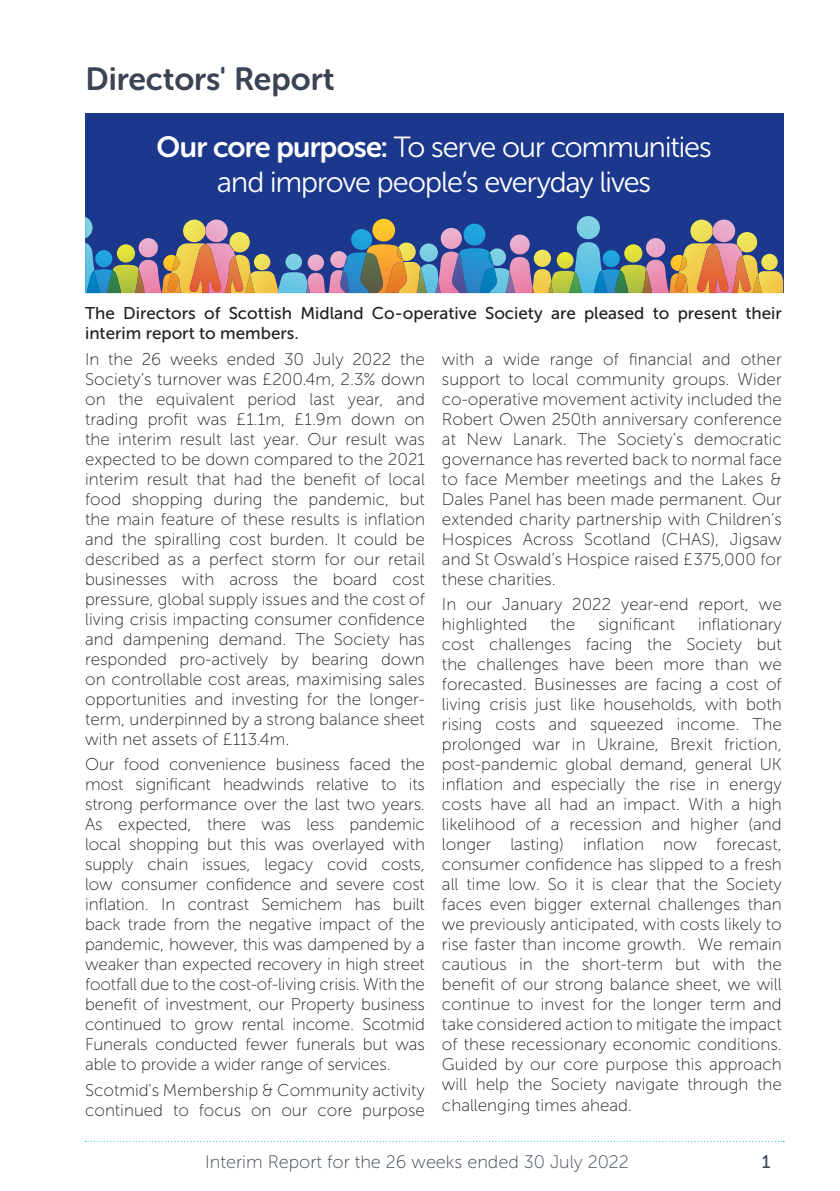
<style>
.page{position:relative;width:840px;height:1191px;background:#fff}
.page>*{position:absolute;margin:0;border:0;box-sizing:border-box;transform-origin:0 0}
.t1{font:32px "Museo Sans Rounded 700";color:#3a4452}
.t2{font:29px/35px "Museo Sans Rounded 300";letter-spacing:-.035em;color:#fff;text-align:center}
.t3{font:18px "Museo Sans 100";color:#3a4452}
.t4{font:18px "Museo Sans 500";color:#3a4452}
.Main_Paragraphs__OpS{font:17px/20px "Museo Sans 100";color:#231f20;text-align:justify}
.Main_Paragraphs__OpS-2{font:17px/20px "Museo Sans 500";color:#231f20}
.s1{font-family:"Museo Sans Rounded 700"}
</style>
<div class="page">
<svg style="left:85px;top:1140px;width:697px;height:1px"></svg>
<div style="left:85px;top:113px;width:697px;height:180px;background:#1b388c"></div>
<svg style="left:85px;top:216px;width:697px;height:77px"></svg>
<img style="left:614px;top:270px;width:14px;height:23px">
<img style="left:593px;top:270px;width:14px;height:23px">
<h1 class="t1" style="left:86px;top:61px;width:250px">Directors' Report</h1>
<p class="t2" style="left:156px;top:130px;width:556px"><span class="s1">Our core purpose:</span> To serve our communities and improve people’s everyday lives</p>
<p class="Main_Paragraphs__OpS-2" style="left:85px;top:303px;width:697px">The Directors of Scottish Midland Co-operative Society are pleased to present their interim report to members.</p>
<p class="Main_Paragraphs__OpS" style="left:85px;top:349px;width:341px">In the 26 weeks ended 30 July 2022 the Society’s turnover was £200.4m, 2.3% down on the equivalent period last year, and trading profit was £1.1m, £1.9m down on the interim result last year. Our result was expected to be down compared to the 2021 interim result that had the benefit of local food shopping during the pandemic, but the main feature of these results is inflation and the spiralling cost burden. It could be described as a perfect storm for our retail businesses with across the board cost pressure, global supply issues and the cost of living crisis impacting consumer confidence and dampening demand. The Society has responded pro-actively by bearing down on controllable cost areas, maximising sales opportunities and investing for the longer&shy;term, underpinned by a strong balance sheet with net assets of £113.4m.</p>
<p class="Main_Paragraphs__OpS" style="left:85px;top:754px;width:341px">Our food convenience business faced the most significant headwinds relative to its strong performance over the last two years.<br>As expected, there was less pandemic local shopping but this was overlayed with supply chain issues, legacy covid costs, low consumer confidence and severe cost inflation. In contrast Semichem has built back trade from the negative impact of the pandemic, however, this was dampened by a weaker than expected recovery in high street footfall due to the cost-of-living crisis. With the benefit of investment, our Property business continued to grow rental income. Scotmid Funerals conducted fewer funerals but was able to provide a wider range of services.</p>
<p class="Main_Paragraphs__OpS" style="left:85px;top:1080px;width:341px">Scotmid's Membership &amp; Community activity continued to focus on our core purpose</p>
<p class="Main_Paragraphs__OpS" style="left:441px;top:349px;width:341px">with a wide range of financial and other support to local community groups. Wider co-operative movement activity included the Robert Owen 250th anniversary conference at New Lanark. The Society’s democratic governance has reverted back to normal face to face Member meetings and the Lakes &amp; Dales Panel has been made permanent. Our extended charity partnership with Children’s Hospices Across Scotland (CHAS), Jigsaw and St Oswald’s Hospice raised £375,000 for these charities.</p>
<p class="Main_Paragraphs__OpS" style="left:441px;top:594px;width:341px">In our January 2022 year-end report, we highlighted</p>
<p class="Main_Paragraphs__OpS" style="left:441px;top:614px;width:341px;text-indent:256px">inflationary cost challenges facing the Society but the challenges have been more than we forecasted. Businesses are facing a cost of living crisis just like households, with both rising costs and squeezed income. The prolonged war in Ukraine, Brexit friction, post-pandemic global demand, general UK inflation and especially the rise in energy costs have all had an impact. With a high likelihood of a recession and higher (and longer lasting) inflation now forecast, consumer confidence has slipped to a fresh all time low. So it is clear that the Society faces even bigger external challenges than we previously anticipated, with costs likely to rise faster than income growth. We remain cautious in the short-term but with the benefit of our strong balance sheet, we will continue to invest for the longer term and take considered action to mitigate the impact of these recessionary economic conditions.<br>Guided by our core purpose this approach will help the Society navigate through the challenging times ahead.</p>
<p class="Main_Paragraphs__OpS" style="left:550px;top:614px;width:26px">the</p>
<p class="Main_Paragraphs__OpS" style="left:597px;top:614px;width:78px">significant</p>
<p class="t3" style="left:205px;top:1152px;width:425px">Interim Report for the 26 weeks ended 30 July 2022</p>
<p class="t4" style="left:761px;top:1151px;width:10px">1</p>
</div>
